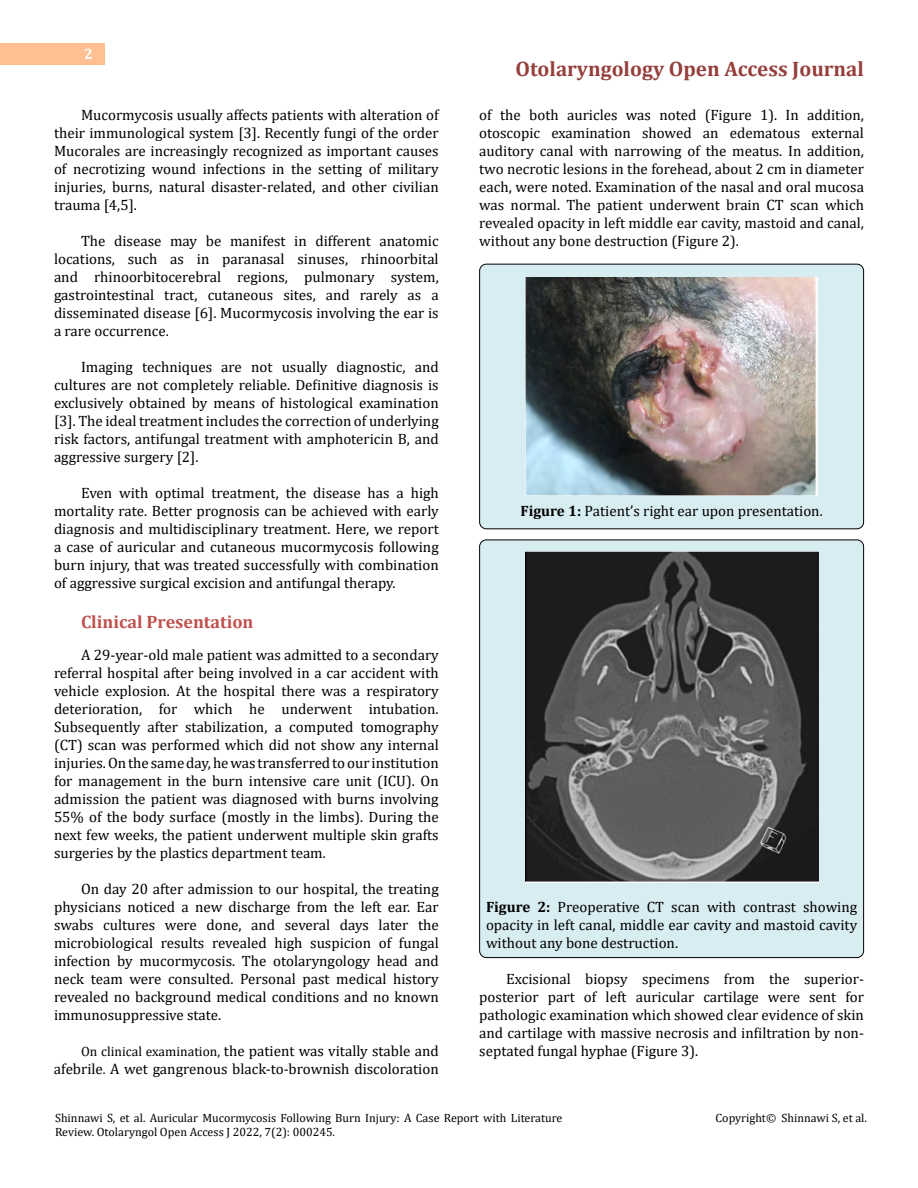
<style>
.page{position:relative;width:918px;height:1188px;background:#fff}
.page>*{position:absolute;margin:0;border:0;box-sizing:border-box;transform-origin:0 0}
.t1{font:700 21px "Cambria";color:#953f3c}
.t2{font:700 18px "Cambria";color:#c0504d}
.t3{font:15px/18px "Cambria";color:#000;text-align:justify}
.t4{font:700 15px "Cambria";color:#fff}
.t5{font:12px/14.2px "Cambria";color:#000}
.s1{font-size:13.5px}
.s2{font-weight:700}
</style>
<div class="page">
<div style="left:0;top:43px;width:105px;height:21px;background:#ffbf91"></div>
<div style="left:480px;top:540px;width:384px;height:418px;background:#d8edf2;border-radius:7px"></div>
<div style="left:480px;top:264px;width:384px;height:265px;background:#d8edf2;border-radius:7px"></div>
<div style="left:479px;top:264px;width:385px;height:265px;border:1px solid #000;border-radius:7px"></div>
<img style="left:525px;top:277px;width:293px;height:218px">
<img style="left:525px;top:552px;width:293px;height:331px">
<p class="t4" style="left:84px;top:44px;width:10px">2</p>
<p class="t3" style="left:54px;top:105px;width:386px;text-indent:27px">Mucormycosis usually affects patients with alteration of their immunological system [3]. Recently fungi of the order Mucorales are increasingly recognized as important causes of necrotizing wound infections in the setting of military injuries, burns, natural disaster-related, and other civilian trauma [4,5].</p>
<p class="t3" style="left:54px;top:231px;width:386px;text-indent:27px">The disease may be manifest in different anatomic locations, such as in paranasal sinuses, rhinoorbital and rhinoorbitocerebral regions, pulmonary system, gastrointestinal tract, cutaneous sites, and rarely as a disseminated disease [6]. Mucormycosis involving the ear is a rare occurrence.</p>
<p class="t3" style="left:54px;top:357px;width:386px;text-indent:27px">Imaging techniques are not usually diagnostic, and cultures are not completely reliable. Definitive diagnosis is exclusively obtained by means of histological examination [3]. The ideal treatment includes the correction of underlying risk factors, antifungal treatment with amphotericin B, and aggressive surgery [2].</p>
<p class="t3" style="left:54px;top:483px;width:386px;text-indent:27px">Even with optimal treatment, the disease has a high mortality rate. Better prognosis can be achieved with early diagnosis and multidisciplinary treatment. Here, we report a case of auricular and cutaneous mucormycosis following burn injury, that was treated successfully with combination of aggressive surgical excision and antifungal therapy.</p>
<p class="t2" style="left:81px;top:609px;width:174px">Clinical Presentation</p>
<p class="t3" style="left:54px;top:645px;width:386px;text-indent:27px">A 29-year-old male patient was admitted to a secondary referral hospital after being involved in a car accident with vehicle explosion. At the hospital there was a respiratory deterioration, for which he underwent intubation.<br>Subsequently after stabilization, a computed tomography (CT) scan was performed which did not show any internal injuries. On the same day, he was transferred to our institution for management in the burn intensive care unit (ICU). On admission the patient was diagnosed with burns involving 55% of the body surface (mostly in the limbs). During the next few weeks, the patient underwent multiple skin grafts surgeries by the plastics department team.</p>
<p class="t3" style="left:54px;top:879px;width:386px;text-indent:27px">On day 20 after admission to our hospital, the treating physicians noticed a new discharge from the left ear. Ear swabs cultures were done, and several days later the microbiological results revealed high suspicion of fungal infection by mucormycosis. The otolaryngology head and neck team were consulted. Personal past medical history revealed no background medical conditions and no known immunosuppressive state.</p>
<p class="t3" style="left:54px;top:1041px;width:386px;text-align:right"><span class="s1">On clinical examination,</span> the patient was vitally stable and afebrile<span class="s1">.</span> A wet gangrenous black-to-brownish discoloration</p>
<h1 class="t1" style="left:516px;top:54px;width:350px">Otolaryngology Open Access Journal</h1>
<p class="t3" style="left:479px;top:105px;width:386px">of the both auricles was noted (Figure 1). In addition, otoscopic examination showed an edematous external auditory canal with narrowing of the meatus. In addition, two necrotic lesions in the forehead, about 2 cm in diameter each, were noted. Examination of the nasal and oral mucosa was normal. The patient underwent brain CT scan which revealed opacity in left middle ear cavity, mastoid and canal, without any bone destruction (Figure 2).</p>
<p class="t3" style="left:520px;top:501px;width:304px"><span class="s2">Figure 1:</span> Patient’s right ear upon presentation.</p>
<p class="t3" style="left:486px;top:897px;width:373px"><span class="s2">Figure 2:</span> Preoperative CT scan with contrast showing opacity in left canal, middle ear cavity and mastoid cavity without any bone destruction.</p>
<p class="t3" style="left:479px;top:969px;width:386px;text-indent:27px">Excisional biopsy specimens from the superior&shy;posterior part of left auricular cartilage were sent for pathologic examination which showed clear evidence of skin and cartilage with massive necrosis and infiltration by non&shy;septated fungal hyphae (Figure 3).</p>
<p class="t5" style="left:55px;top:1111px;width:509px">Shinnawi S, et al. Auricular Mucormycosis Following Burn Injury: A Case Report with Literature<br>Review. Otolaryngol Open Access J 2022, 7(2): 000245.</p>
<p class="t5" style="left:716px;top:1111px;width:153px">Copyright© Shinnawi S, et al.</p>
</div>
